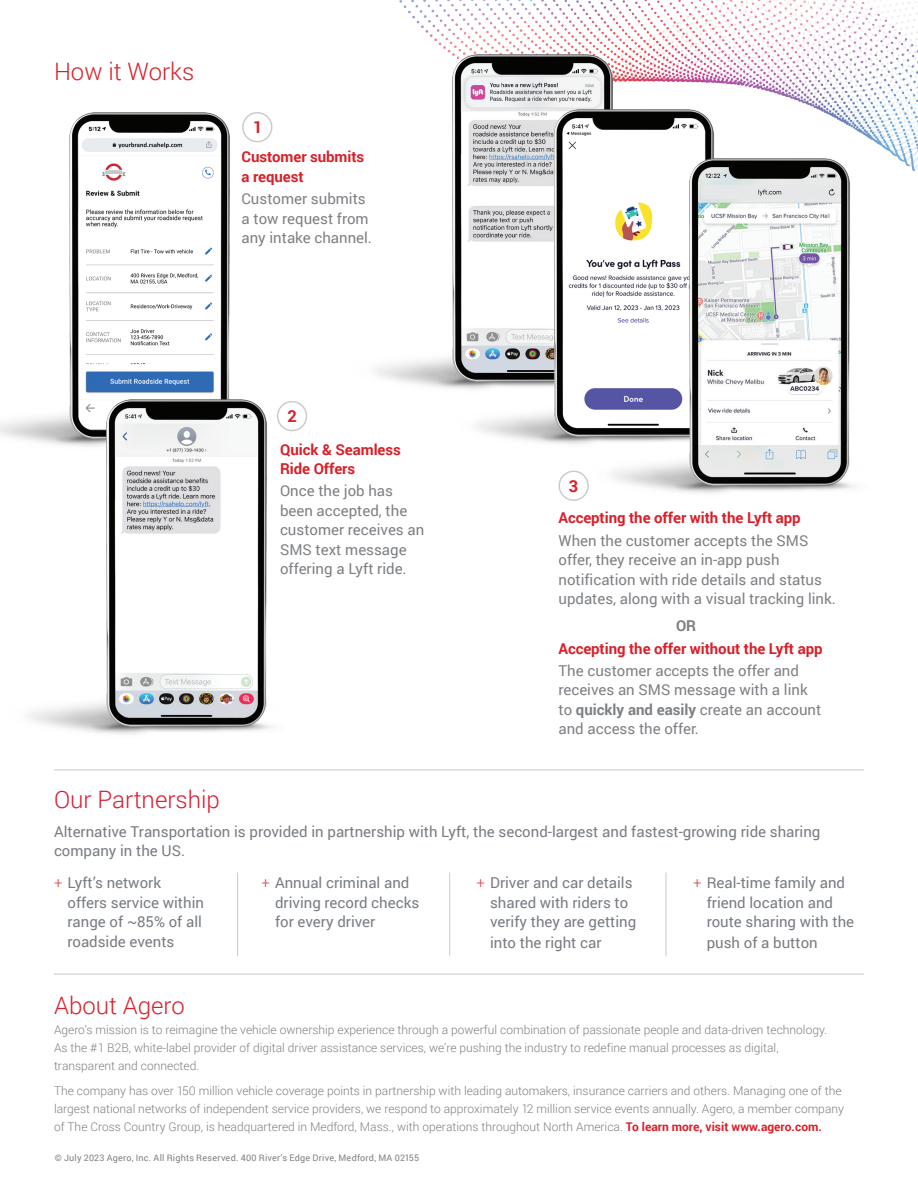
<style>
.page{position:relative;width:918px;height:1188px;background:#fff}
.page>*{position:absolute;margin:0;border:0;box-sizing:border-box;transform-origin:0 0}
.t1{font:300 24px "Roboto";color:#d91f29}
.t2{font:300 24px "Roboto";color:#dc1a32}
.t3{font:700 16.5px "Roboto";color:#d91f29}
.t4{font:15px/19.5px "Roboto";color:#787d83}
.t5{font:15px/19.5px "Roboto";color:#7d8084}
.t6{font:700 15px/19.5px "Roboto";letter-spacing:-.005em;color:#d91f29}
.t7{font:700 15px "Roboto";color:#7d8084}
.t8{font:300 12px/18px "Roboto";color:#7d8084}
.t9{font:9px "Roboto";letter-spacing:.025em;color:#7d8084}
.s1{font-weight:700}
.s2{font-weight:300;color:#df3a3d}
.s3{font-weight:700;color:#d91f29}
</style>
<div class="page">
<img style="left:399px;top:0;width:519px;height:171px">
<img style="left:0;top:112px;width:253px;height:323px">
<img style="left:3px;top:400px;width:285px;height:334px">
<img style="left:375px;top:54px;width:261px;height:334px">
<img style="left:451px;top:110px;width:286px;height:335px">
<img style="left:586px;top:159px;width:286px;height:334px">
<hr style="left:54px;top:974px;width:810px;height:1px;background:#c8c9c9">
<hr style="left:54px;top:770px;width:810px;height:1px;background:#c8c9c9">
<hr style="left:237px;top:872px;width:1px;height:84px;background:#c8c9c9">
<hr style="left:449px;top:872px;width:1px;height:84px;background:#c8c9c9">
<hr style="left:666px;top:872px;width:1px;height:84px;background:#c8c9c9">
<div style="left:243px;top:113px;width:29px;height:29px;background:#fff;border-radius:50%"></div>
<div style="left:242px;top:112px;width:30px;height:30px;border:2px solid #ccccca;border-radius:50%"></div>
<div style="left:278px;top:402px;width:29px;height:29px;background:#fff;border-radius:50%"></div>
<div style="left:277px;top:401px;width:30px;height:30px;border:2px solid #ccccca;border-radius:50%"></div>
<div style="left:558px;top:471px;width:31px;height:30px;border:2px solid #ccccca;border-radius:50%"></div>
<h1 class="t1" style="left:54px;top:54px;width:142px">How it Works</h1>
<h2 class="t3" style="left:253px;top:116px;width:11px">1</h2>
<p class="t6" style="left:242px;top:147px;width:124px">Customer submits a request</p>
<p class="t5" style="left:242px;top:189px;width:132px">Customer submits a tow request from any intake channel.</p>
<h2 class="t3" style="left:287px;top:405px;width:11px">2</h2>
<p class="t6" style="left:280px;top:439px;width:122px">Quick &amp; Seamless<br>Ride Offers</p>
<p class="t5" style="left:280px;top:481px;width:146px">Once the job has been accepted, the customer receives an<br>SMS text message offering a Lyft ride.</p>
<h2 class="t3" style="left:569px;top:474px;width:11px">3</h2>
<p class="t6" style="left:558px;top:508px;width:244px">Accepting the offer with the Lyft app</p>
<p class="t5" style="left:558px;top:530px;width:279px">When the customer accepts the SMS offer, they receive an in-app push notification with ride details and status updates, along with a visual tracking link.</p>
<p class="t7" style="left:676px;top:615px;width:22px">OR</p>
<p class="t6" style="left:558px;top:638px;width:266px">Accepting the offer without the Lyft app</p>
<p class="t5" style="left:558px;top:660px;width:264px">The customer accepts the offer and receives an SMS message with a link to <span class="s1">quickly and easily</span> create an account and access the offer.</p>
<h1 class="t2" style="left:54px;top:783px;width:167px">Our Partnership</h1>
<p class="t4" style="left:54px;top:821px;width:768px">Alternative Transportation is provided in partnership with Lyft, the second-largest and fastest-growing ride sharing company in the US.</p>
<p class="t4" style="left:68px;top:873px;width:138px;text-indent:-14px"><span class="s2">+</span> Lyft’s network offers service within range of ~85% of all roadside events</p>
<p class="t4" style="left:275px;top:873px;width:146px;text-indent:-14px"><span class="s2">+</span> Annual criminal and driving record checks for every driver</p>
<h1 class="t1" style="left:54px;top:989px;width:132px">About Agero</h1>
<p class="t4" style="left:490px;top:873px;width:148px;text-indent:-14px"><span class="s2">+</span> Driver and car details shared with riders to verify they are getting</p>
<p class="t4" style="left:490px;top:933px;width:113px">into the right car</p>
<p class="t4" style="left:707px;top:873px;width:149px;text-indent:-14px"><span class="s2">+</span> Real-time family and friend location and route sharing with the</p>
<p class="t4" style="left:707px;top:933px;width:113px">push of a button</p>
<p class="t8" style="left:54px;top:1021px;width:775px">Agero’s mission is to reimagine the vehicle ownership experience through a powerful combination of passionate people and data-driven technology.<br>As the #1 B2B, white-label provider of digital driver assistance services, we’re pushing the industry to redefine manual processes as digital, transparent and connected.</p>
<p class="t8" style="left:54px;top:1082px;width:792px">The company has over 150 million vehicle coverage points in partnership with leading automakers, insurance carriers and others. Managing one of the largest national networks of independent service providers, we respond to approximately 12 million service events annually. Agero, a member company of The Cross Country Group, is headquartered in Medford, Mass., with operations throughout North America. <span class="s3">To learn more, visit www.agero.com.</span></p>
<p class="t9" style="left:55px;top:1151px;width:366px">© July 2023 Agero, Inc. All Rights Reserved. 400 River's Edge Drive, Medford, MA 02155</p>
</div>
